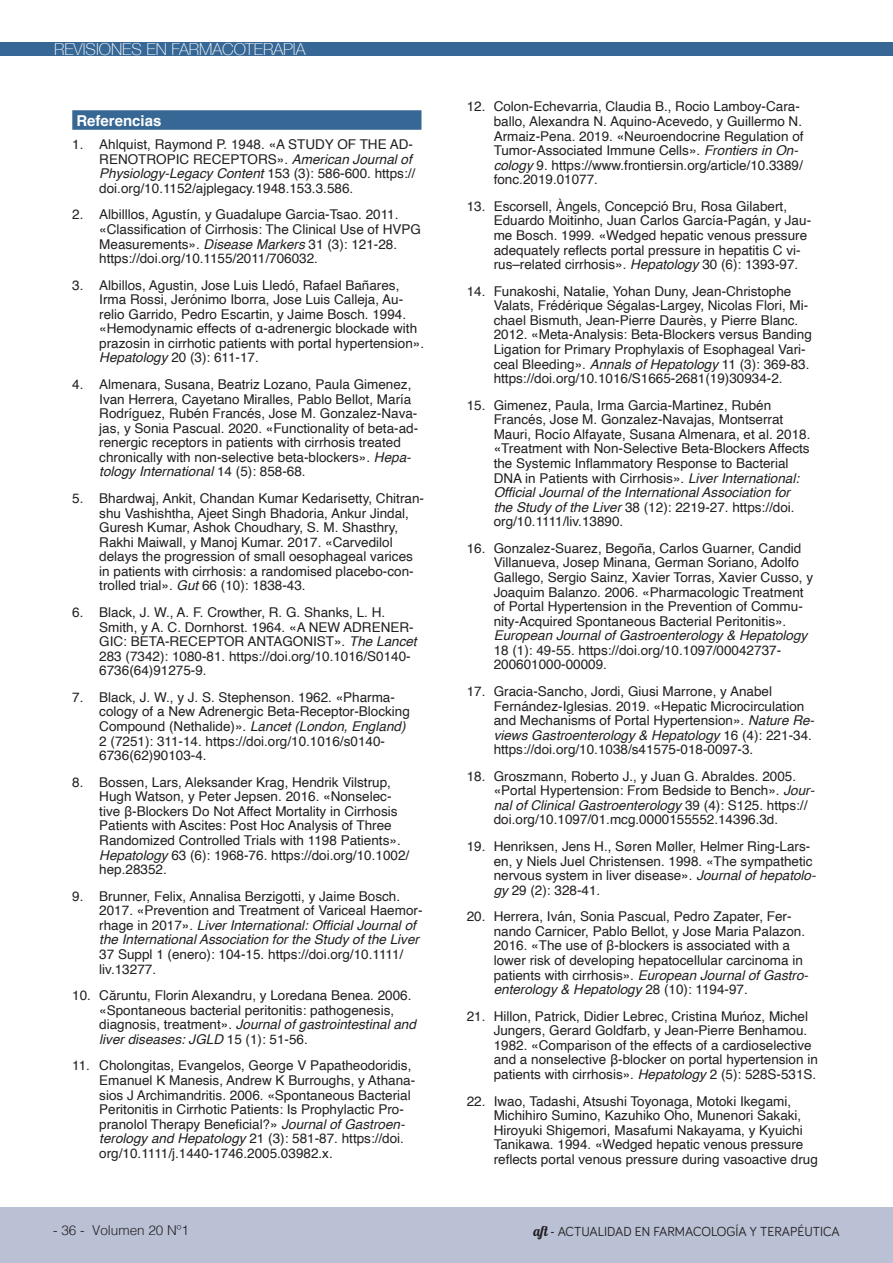
<style>
.page{position:relative;width:893px;height:1263px;background:#fff}
.page>*{position:absolute;margin:0;border:0;box-sizing:border-box;transform-origin:0 0}
.t1{font:100 16.5px "Helvetica Neue";color:#fff}
.t2{font:700 15px "Helvetica";color:#fff}
.t3{font:13.5px/14.5px "Helvetica";color:#231f20}
.t4{font:italic 13.5px "Helvetica";color:#231f20}
.t5{font:13.5px "Bariol";color:#231f20}
.t6{font:300 13.5px "Helvetica";color:#231f20}
.s1{font-style:italic}
.s2{font-family:"Lobster 1.4"}
</style>
<div class="page">
<div style="left:0;top:42px;width:893px;height:13px;background:#366795"></div>
<div style="left:0;top:1207px;width:893px;height:56px;background:#bac1d5"></div>
<div style="left:72px;top:110px;width:349px;height:20px;background:#366795"></div>
<p class="t1" style="left:54px;top:37px;width:253px">REVISIONES EN FARMACOTERAPIA</p>
<p class="t2" style="left:76px;top:112px;width:87px">Referencias</p>
<p class="t3" style="left:99px;top:137px;width:317px;text-indent:-27px">1. Ahlquist, Raymond P. 1948. «A STUDY OF THE AD-RENOTROPIC RECEPTORS». <span class="s1">American Journal of Physiology-Legacy Content</span> 153 (3): 586-600. https:// doi.org/10.1152/ajplegacy.1948.153.3.586.</p>
<p class="t3" style="left:99px;top:208px;width:323px;text-indent:-27px">2. Albilllos, Agustín, y Guadalupe Garcia-Tsao. 2011. «Classification of Cirrhosis: The Clinical Use of HVPG Measurements». <span class="s1">Disease Markers</span> 31 (3): 121-28. https://doi.org/10.1155/2011/706032.</p>
<p class="t3" style="left:99px;top:278px;width:326px;text-indent:-27px">3. Albillos, Agustin, Jose Luis Lledó, Rafael Bañares, Irma Rossi, Jerónimo Iborra, Jose Luis Calleja, Au&shy;relio Garrido, Pedro Escartin, y Jaime Bosch. 1994. «Hemodynamic effects of α-adrenergic blockade with prazosin in cirrhotic patients with portal hypertension».<br><span class="s1">Hepatology</span> 20 (3): 611-17.</p>
<p class="t3" style="left:99px;top:377px;width:320px;text-indent:-27px">4. Almenara, Susana, Beatriz Lozano, Paula Gimenez, Ivan Herrera, Cayetano Miralles, Pablo Bellot, María Rodríguez, Rubén Francés, Jose M. Gonzalez-Nava&shy;jas, y Sonia Pascual. 2020. «Functionality of beta-ad&shy;renergic receptors in patients with cirrhosis treated chronically with non-selective beta-blockers». <span class="s1">Hepa&shy;tology International</span> 14 (5): 858-68.</p>
<p class="t3" style="left:99px;top:491px;width:326px;text-indent:-27px">5. Bhardwaj, Ankit, Chandan Kumar Kedarisetty, Chitran&shy;shu Vashishtha, Ajeet Singh Bhadoria, Ankur Jindal, Guresh Kumar, Ashok Choudhary, S. M. Shasthry, Rakhi Maiwall, y Manoj Kumar. 2017. «Carvedilol delays the progression of small oesophageal varices in patients with cirrhosis: a randomised placebo-con&shy;trolled trial». <span class="s1">Gut</span> 66 (10): 1838-43.</p>
<p class="t3" style="left:99px;top:605px;width:319px;text-indent:-27px">6. Black, J. W., A. F. Crowther, R. G. Shanks, L. H.<br>Smith, y A. C. Dornhorst. 1964. «A NEW ADRENER-GIC: BETA-RECEPTOR ANTAGONIST». <span class="s1">The Lancet </span>283 (7342): 1080-81. https://doi.org/10.1016/S0140- 6736(64)91275-9.</p>
<p class="t3" style="left:99px;top:690px;width:312px;text-indent:-27px">7. Black, J. W., y J. S. Stephenson. 1962. «Pharma&shy;cology of a New Adrenergic Beta-Receptor-Blocking Compound (Nethalide)». <span class="s1">Lancet (London, England)<br></span>2 (7251): 311-14. https://doi.org/10.1016/s0140- 6736(62)90103-4.</p>
<p class="t3" style="left:99px;top:775px;width:311px;text-indent:-27px">8. Bossen, Lars, Aleksander Krag, Hendrik Vilstrup, Hugh Watson, y Peter Jepsen. 2016. «Nonselec&shy;tive β-Blockers Do Not Affect Mortality in Cirrhosis Patients with Ascites: Post Hoc Analysis of Three Randomized Controlled Trials with 1198 Patients».<br><span class="s1">Hepatology</span> 63 (6): 1968-76. https://doi.org/10.1002/ hep.28352.</p>
<p class="t3" style="left:99px;top:889px;width:325px;text-indent:-27px">9. Brunner, Felix, Annalisa Berzigotti, y Jaime Bosch.<br>2017. «Prevention and Treatment of Variceal Haemor&shy;rhage in 2017». <span class="s1">Liver International: Official Journal of the International Association for the Study of the Liver</span></p>
<p class="t3" style="left:99px;top:947px;width:305px">37 Suppl 1 (enero): 104-15. https://doi.org/10.1111/ liv.13277.</p>
<p class="t3" style="left:99px;top:988px;width:318px;text-indent:-27px">10. Căruntu, Florin Alexandru, y Loredana Benea. 2006. «Spontaneous bacterial peritonitis: pathogenesis, diagnosis, treatment». <span class="s1">Journal of gastrointestinal and liver diseases: JGLD</span> 15 (1): 51-56.</p>
<p class="t3" style="left:99px;top:1059px;width:317px;text-indent:-27px">11. Cholongitas, Evangelos, George V Papatheodoridis, Emanuel K Manesis, Andrew K Burroughs, y Athana&shy;sios J Archimandritis. 2006. «Spontaneous Bacterial Peritonitis in Cirrhotic Patients: Is Prophylactic Pro&shy;pranolol Therapy Beneficial?» <span class="s1">Journal of Gastroen&shy;terology and Hepatology</span> 21 (3): 581-87. https://doi. org/10.1111/j.1440-1746.2005.03982.x.</p>
<p class="t6" style="left:53px;top:1218px;width:137px">- 36 - Volumen 20 Nº1</p>
<p class="t3" style="left:494px;top:100px;width:311px;text-indent:-27px">12. Colon-Echevarria, Claudia B., Rocio Lamboy-Cara&shy;ballo, Alexandra N. Aquino-Acevedo, y Guillermo N.<br>Armaiz-Pena. 2019. «Neuroendocrine Regulation of Tumor-Associated Immune Cells». <span class="s1">Frontiers in On&shy;cology</span> 9. https://www.frontiersin.org/article/10.3389/ fonc.2019.01077.</p>
<p class="t3" style="left:494px;top:199px;width:319px;text-indent:-27px">13. Escorsell, Àngels, Concepció Bru, Rosa Gilabert, Eduardo Moitinho, Juan Carlos García-Pagán, y Jau&shy;me Bosch. 1999. «Wedged hepatic venous pressure adequately reflects portal pressure in hepatitis C vi&shy;rus–related cirrhosis». <span class="s1">Hepatology</span> 30 (6): 1393-97.</p>
<p class="t3" style="left:494px;top:284px;width:320px;text-indent:-27px">14. Funakoshi, Natalie, Yohan Duny, Jean-Christophe Valats, Frédérique Ségalas-Largey, Nicolas Flori, Mi&shy;chael Bismuth, Jean-Pierre Daurès, y Pierre Blanc.<br>2012. «Meta-Analysis: Beta-Blockers versus Banding Ligation for Primary Prophylaxis of Esophageal Vari&shy;ceal Bleeding». <span class="s1">Annals of Hepatology</span> 11 (3): 369-83. https://doi.org/10.1016/S1665-2681(19)30934-2.</p>
<p class="t3" style="left:494px;top:398px;width:318px;text-indent:-27px">15. Gimenez, Paula, Irma Garcia-Martinez, Rubén Francés, Jose M. Gonzalez-Navajas, Montserrat Mauri, Rocío Alfayate, Susana Almenara, et al. 2018. «Treatment with Non-Selective Beta-Blockers Affects the Systemic Inflammatory Response to Bacterial DNA in Patients with Cirrhosis». <span class="s1">Liver International:<br>Official Journal of the International Association for the Study of the Liver</span> 38 (12): 2219-27. https://doi. org/10.1111/liv.13890.</p>
<p class="t3" style="left:494px;top:541px;width:321px;text-indent:-27px">16. Gonzalez-Suarez, Begoña, Carlos Guarner, Candid Villanueva, Josep Minana, German Soriano, Adolfo Gallego, Sergio Sainz, Xavier Torras, Xavier Cusso, y Joaquim Balanzo. 2006. «Pharmacologic Treatment of Portal Hypertension in the Prevention of Commu&shy;nity-Acquired Spontaneous Bacterial Peritonitis».</p>
<p class="t4" style="left:494px;top:625px;width:315px">European Journal of Gastroenterology &amp; Hepatology</p>
<p class="t3" style="left:494px;top:643px;width:289px">18 (1): 49-55. https://doi.org/10.1097/00042737-<br>200601000-00009.</p>
<p class="t3" style="left:494px;top:684px;width:322px;text-indent:-27px">17. Gracia-Sancho, Jordi, Giusi Marrone, y Anabel Fernández-Iglesias. 2019. «Hepatic Microcirculation and Mechanisms of Portal Hypertension». <span class="s1">Nature Re&shy;views Gastroenterology &amp; Hepatology</span> 16 (4): 221-34. https://doi.org/10.1038/s41575-018-0097-3.</p>
<p class="t3" style="left:494px;top:769px;width:322px;text-indent:-27px">18. Groszmann, Roberto J., y Juan G. Abraldes. 2005. «Portal Hypertension: From Bedside to Bench». <span class="s1">Jour&shy;nal of Clinical Gastroenterology</span> 39 (4): S125. https:// doi.org/10.1097/01.mcg.0000155552.14396.3d.</p>
<p class="t3" style="left:494px;top:839px;width:324px;text-indent:-27px">19. Henriksen, Jens H., Søren Møller, Helmer Ring-Lars&shy;en, y Niels Juel Christensen. 1998. «The sympathetic nervous system in liver disease». <span class="s1">Journal of hepatolo&shy;gy</span> 29 (2): 328-41.</p>
<p class="t3" style="left:494px;top:910px;width:316px;text-indent:-27px">20. Herrera, Iván, Sonia Pascual, Pedro Zapater, Fer&shy;nando Carnicer, Pablo Bellot, y Jose Maria Palazon.<br>2016. «The use of β-blockers is associated with a lower risk of developing hepatocellular carcinoma in patients with cirrhosis». <span class="s1">European Journal of Gastro&shy;enterology &amp; Hepatology</span> 28 (10): 1194-97.</p>
<p class="t3" style="left:494px;top:1009px;width:326px;text-indent:-27px">21. Hillon, Patrick, Didier Lebrec, Cristina Muńoz, Michel Jungers, Gerard Goldfarb, y Jean-Pierre Benhamou.<br>1982. «Comparison of the effects of a cardioselective and a nonselective β-blocker on portal hypertension in patients with cirrhosis». <span class="s1">Hepatology</span> 2 (5): 528S-531S.</p>
<p class="t3" style="left:494px;top:1094px;width:326px;text-indent:-27px">22. Iwao, Tadashi, Atsushi Toyonaga, Motoki Ikegami, Michihiro Sumino, Kazuhiko Oho, Munenori Sakaki, Hiroyuki Shigemori, Masafumi Nakayama, y Kyuichi Tanikawa. 1994. «Wedged hepatic venous pressure reflects portal venous pressure during vasoactive drug</p>
<p class="t5" style="left:533px;top:1222px;width:308px"><span class="s2">aft -</span> ACTUALIDAD EN FARMACOLOGÍA Y TERAPÉUTICA</p>
</div>
